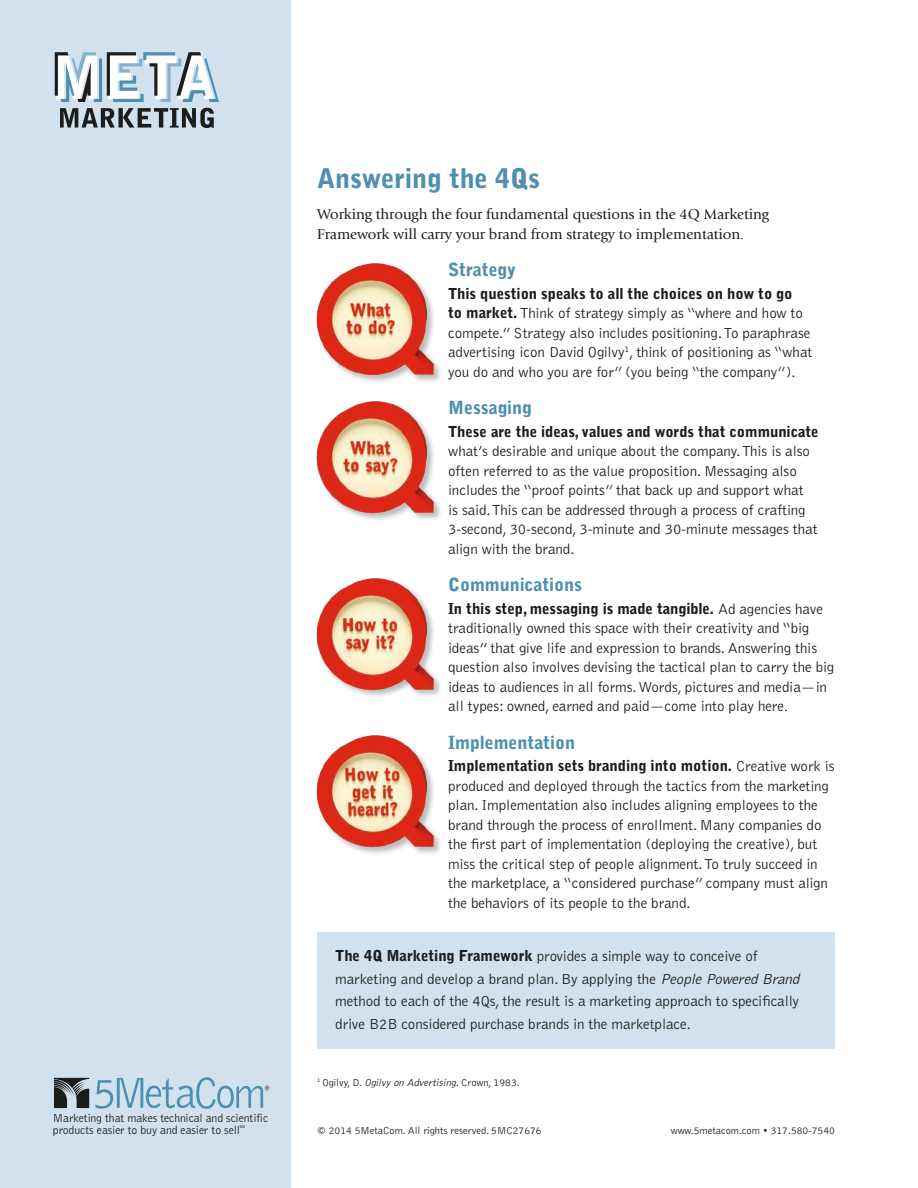
<style>
.page{position:relative;width:918px;height:1188px;background:#fff}
.page>*{position:absolute;margin:0;border:0;box-sizing:border-box;transform-origin:0 0}
.t1{font:900 27px "Bell Gothic";letter-spacing:-.005em;color:#4e8eaf}
.t2{font:900 18px "Bell Gothic";letter-spacing:-.005em;color:#4e8eaf}
.t3{font:300 15px/19.5px "Bell Gothic";letter-spacing:-.005em;color:#1c1c1a}
.t4{font:15px/19.5px "Giovanni";letter-spacing:-.005em;color:#1c1c1a}
.t5{font:900 15px "Bell Gothic";letter-spacing:-.005em;color:#1c1c1a}
.t6{font:300 12px/12px "Bell Gothic";letter-spacing:-.01em;color:#1c1c1a}
.t7{font:300 10.5px "Bell Gothic";letter-spacing:-.005em;color:#1c1c1a}
.t8{font:700 3.75px "Bell Gothic";color:#1c1c1a}
.s1{font-weight:900}
.s2{font-family:"Giovanni";font-weight:400}
.s3{font-style:italic}
.s4{font-family:"Universal Newswith Comm Pi";font-weight:400}
</style>
<div class="page">
<div style="left:317px;top:932px;width:518px;height:117px;background:#d1e2ee"></div>
<div style="left:0;top:0;width:290px;height:1188px;background:#d1e2ee"></div>
<svg style="left:54px;top:1078px;width:35px;height:30px"></svg>
<svg style="left:95px;top:1077px;width:174px;height:32px"></svg>
<svg style="left:55px;top:52px;width:164px;height:50px"></svg>
<svg style="left:60px;top:108px;width:154px;height:20px"></svg>
<img style="left:316px;top:263px;width:124px;height:119px">
<img style="left:316px;top:401px;width:124px;height:119px">
<img style="left:316px;top:578px;width:124px;height:118px">
<img style="left:316px;top:735px;width:124px;height:119px">
<p class="t6" style="left:53px;top:1112px;width:217px">Marketing that makes technical and scientific products easier to buy and easier to sell</p>
<p class="t8" style="left:240px;top:1125px;width:7px">SM</p>
<h1 class="t1" style="left:317px;top:162px;width:224px">Answering the 4Qs</h1>
<p class="t4" style="left:317px;top:205px;width:453px">Working through the four fundamental questions in the 4Q Marketing<br>Framework will carry your brand from strategy to implementation.</p>
<p class="t2" style="left:448px;top:259px;width:70px">Strategy</p>
<p class="t3" style="left:448px;top:284px;width:366px"><span class="s1">This question speaks to all the choices on how to go<br>to market.</span> Think of strategy simply as “where and how to compete.” Strategy also includes positioning. To paraphrase advertising icon David Ogilvy<sup>1</sup>, think of positioning as “what you do and who you are for” (you being “the company”).</p>
<p class="t2" style="left:448px;top:397px;width:85px">Messaging</p>
<p class="t5" style="left:448px;top:423px;width:372px">These are the ideas, values and words that communicate</p>
<p class="t3" style="left:448px;top:442px;width:371px">what’s desirable and unique about the company. This is also often referred to as the value proposition. Messaging also includes the “proof points” that back up and support what<br>is said. This can be addressed through a process of crafting 3-second, 30-second, 3-minute and 30-minute messages that align with the brand.</p>
<p class="t2" style="left:448px;top:574px;width:135px">Communications</p>
<p class="t3" style="left:448px;top:599px;width:388px"><span class="s1">In this step, messaging is made tangible.</span> Ad agencies have traditionally owned this space with their creativity and “big ideas” that give life and expression to brands. Answering this question also involves devising the tactical plan to carry the big ideas to audiences in all forms. Words, pictures and media—in all types: owned, earned and paid—come into play here<span class="s2">.</span></p>
<p class="t2" style="left:448px;top:732px;width:128px">Implementation</p>
<p class="t3" style="left:448px;top:757px;width:388px"><span class="s1">Implementation sets branding into motion.</span> Creative work is produced and deployed through the tactics from the marketing plan. Implementation also includes aligning employees to the brand through the process of enrollment. Many companies do the first part of implementation (deploying the creative), but miss the critical step of people alignment. To truly succeed in the marketplace, a “considered purchase” company must align the behaviors of its people to the brand.</p>
<p class="t3" style="left:335px;top:945px;width:469px;line-height:22.5px"><span class="s1">The 4Q Marketing Framework</span> provides a simple way to conceive of marketing and develop a brand plan. By applying the <span class="s3">PeoplePowered Brand </span>method to each of the 4Qs, the result is a marketing approach to specifically drive B2B considered purchase brands in the marketplace.</p>
<p class="t7" style="left:317px;top:1077px;width:204px"><sup>1</sup> O g i l vy, D . <span class="s3">Ogilvy on Advertising</span>. C r ow n , 1 9 8 3 .</p>
<p class="t7" style="left:317px;top:1125px;width:226px"><span class="s4">Q</span> 2014 5MetaCom. All rights reserved. 5MC27676</p>
<p class="t7" style="left:671px;top:1125px;width:166px">www.5metacom.com • 317.580-7540</p>
</div>
